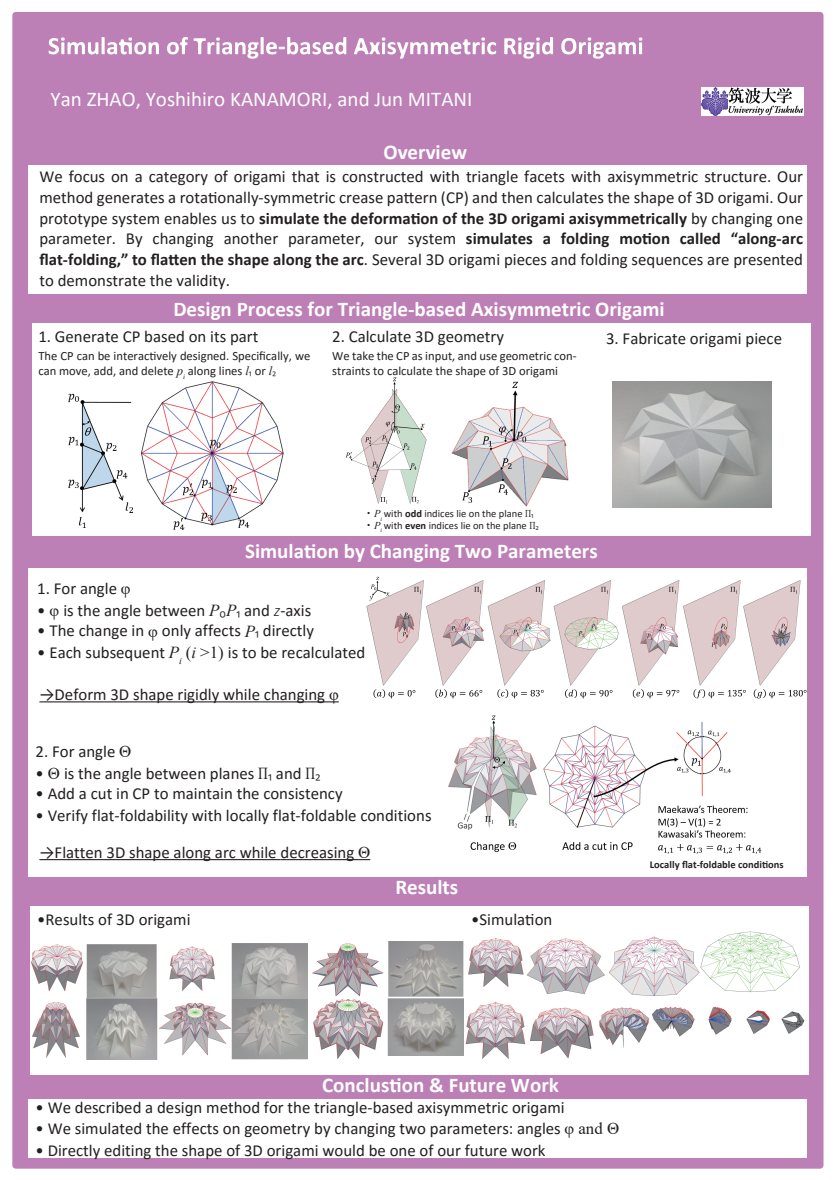
<style>
.page{position:relative;width:835px;height:1180px;background:#fff}
.page>*{position:absolute;margin:0;border:0;box-sizing:border-box;transform-origin:0 0}
.t1{font:700 21px "Calibri";color:#fff}
.t2{font:21px "Calibri";color:#fff}
.t3{font:16.8px/20.6px "Calibri";color:#231f20;text-align:justify}
.t4{font:12.6px/14.5px "Calibri";color:#231f20}
.t5{font:10.5px/11.9px "Calibri";color:#231f20}
.t6{font:700 10.5px "Calibri";color:#231f20}
.s1{font-weight:700}
.s2{font-family:"Times New Roman";font-style:italic}
.s3{font-weight:300}
.s4{font-family:"Koz Go Pr 6 N"}
.s5{font-family:"Times New Roman"}
.s6{font-weight:300;font-style:italic}
</style>
<div class="page">
<div style="left:12px;top:12px;width:811px;height:1156px;background:#bc7fb6;border-radius:4px"></div>
<svg style="left:49px;top:37px;width:110px;height:17px"></svg>
<svg style="left:167px;top:37px;width:179px;height:22px"></svg>
<svg style="left:354px;top:37px;width:142px;height:22px"></svg>
<svg style="left:504px;top:37px;width:49px;height:22px"></svg>
<svg style="left:561px;top:37px;width:81px;height:22px"></svg>
<img style="left:701px;top:88px;width:102px;height:27px">
<div style="left:28px;top:165px;width:778px;height:128px;background:#fff"></div>
<div style="left:32px;top:323px;width:778px;height:213px;background:#fff"></div>
<div style="left:28px;top:568px;width:778px;height:309px;background:#fff"></div>
<hr style="left:39px;top:701px;width:221px;height:1px;background:#231f20">
<hr style="left:260px;top:701px;width:69px;height:1px;background:#231f20">
<div style="left:30px;top:906px;width:777px;height:168px;background:#fff"></div>
<img style="left:468px;top:931px;width:332px;height:65px">
<img style="left:463px;top:998px;width:342px;height:61px">
<img style="left:31px;top:941px;width:432px;height:118px">
<div style="left:29px;top:1099px;width:777px;height:59px;background:#fff"></div>
<hr style="left:39px;top:859px;width:241px;height:1px;background:#231f20">
<hr style="left:280px;top:859px;width:78px;height:1px;background:#231f20">
<svg style="left:358px;top:859px;width:12px;height:1px"></svg>
<img style="left:346px;top:377px;width:81px;height:127px">
<img style="left:612px;top:382px;width:159px;height:125px">
<img style="left:366px;top:576px;width:440px;height:123px">
<img style="left:452px;top:381px;width:117px;height:126px">
<img style="left:448px;top:715px;width:314px;height:139px">
<img style="left:68px;top:381px;width:216px;height:149px">
<p class="t2" style="left:51px;top:85px;width:423px">Yan ZHAO, Yoshihiro KANAMORI, and Jun MITANI</p>
<p class="t1" style="left:383px;top:137px;width:85px">Overview</p>
<p class="t3" style="left:39px;top:166px;width:765px">We focus on a category of origami that is constructed with triangle facets with axisymmetric structure. Our method generates a rotationally-symmetric crease pattern (CP) and then calculates the shape of 3D origami. Our prototype system enables us to <span class="s1">simulate the deformation of the 3D origami axisymmetrically</span> by changing one parameter. By changing another parameter, our system <span class="s1">simulates a folding motion called “along-arc flat-folding,” to flatten the shape along the arc</span>. Several 3D origami pieces and folding sequences are presented to demonstrate the validity.</p>
<p class="t1" style="left:173px;top:294px;width:493px">Design Process for Triangle-based Axisymmetric Origami</p>
<p class="t3" style="left:38px;top:326px;width:221px">1. Generate CP based on its part</p>
<p class="t4" style="left:38px;top:348px;width:273px">The CP can be interactively designed. Specifically, we can move, add, and delete <span class="s2">p</span><sub>i</sub> along lines <span class="s2">l</span><span class="s3">₁</span> or <span class="s2">l</span><span class="s3">₂</span></p>
<p class="t3" style="left:332px;top:326px;width:173px">2. Calculate 3D geometry</p>
<p class="t4" style="left:332px;top:349px;width:246px;line-height:14.3px">We take the CP as input, and use geometric con&shy;straints to calculate the shape of 3D origami</p>
<p class="t3" style="left:606px;top:327px;width:177px">3. Fabricate origami piece</p>
<p class="t5" style="left:363px;top:507px;width:177px"><span class="s4">・</span><span class="s2">P</span><sub>i</sub> with <span class="s1">odd</span> indices lie on the plane <span class="s5">Π</span><span class="s3">₁</span><span class="s4">・</span><span class="s2">P</span><sub>i</sub> with <span class="s1">even</span> indices lie on the plane <span class="s5">Π</span><span class="s3">₂</span></p>
<p class="t1" style="left:245px;top:536px;width:354px">Simulation by Changing Two Parameters</p>
<p class="t3" style="left:37px;top:577px;width:95px">1. For angle <span class="s5">φ</span></p>
<p class="t3" style="left:37px;top:599px;width:275px">• <span class="s5">φ</span> is the angle between <span class="s2">P</span><span class="s3">₀</span><span class="s2">P</span><span class="s3">₁</span> and <span class="s6">z</span>-axis</p>
<p class="t3" style="left:37px;top:620px;width:278px">• The change in <span class="s5">φ</span> only affects <span class="s2">P</span><span class="s3">₁</span> directly</p>
<p class="t3" style="left:37px;top:641px;width:329px">• Each subsequent <span class="s2">P</span><sub>i</sub> <span class="s5">(</span><span class="s2">i</span> <span class="s5">&gt;1)</span> is to be recalculated</p>
<p class="t3" style="left:39px;top:683px;width:301px">→Deform 3D shape rigidly while changing <span class="s5">φ</span></p>
<p class="t3" style="left:36px;top:740px;width:97px">2. For angle <span class="s5">Θ</span></p>
<p class="t3" style="left:36px;top:762px;width:287px">• <span class="s5">Θ</span> is the angle between planes <span class="s5">Π</span><span class="s3">₁</span> and <span class="s5">Π</span><span class="s3">₂</span></p>
<p class="t3" style="left:36px;top:783px;width:308px">• Add a cut in CP to maintain the consistency</p>
<p class="t3" style="left:36px;top:804px;width:397px">• Verify flat-foldability with locally flat-foldable conditions</p>
<p class="t3" style="left:39px;top:841px;width:332px">→Flatten 3D shape along arc while decreasing <span class="s5">Θ</span></p>
<p class="t1" style="left:395px;top:872px;width:64px">Results</p>
<p class="t3" style="left:37px;top:908px;width:155px">•Results of 3D origami</p>
<p class="t3" style="left:471px;top:908px;width:83px">•Simulation</p>
<p class="t6" style="left:649px;top:856px;width:135px">Locally flat-foldable conditions</p>
<p class="t1" style="left:322px;top:1070px;width:238px">Conclustion &amp; Future Work</p>
<p class="t3" style="left:36px;top:1096px;width:530px">• We described a design method for the triangle-based axisymmetric origami</p>
<p class="t3" style="left:36px;top:1117px;width:585px">• We simulated the effects on geometry by changing two parameters: angles <span class="s5">φ and Θ</span></p>
<p class="t3" style="left:36px;top:1139px;width:511px">• Directly editing the shape of 3D origami would be one of our future work</p>
</div>
